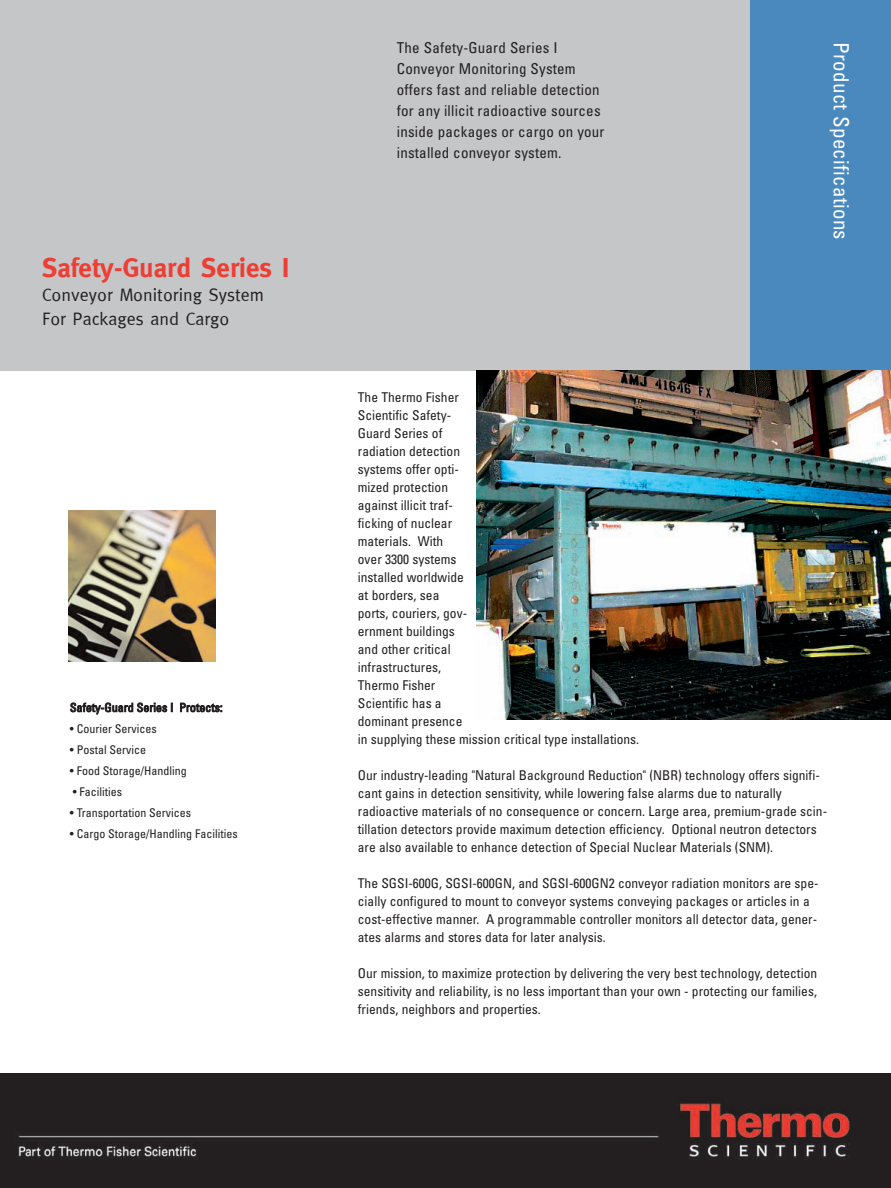
<style>
.page{position:relative;width:891px;height:1188px;background:#fff}
.page>*{position:absolute;margin:0;border:0;box-sizing:border-box;transform-origin:0 0}
.t1{font:700 27px "Meta";color:#ee3e34}
.t2{font:condensed 21px "Univers LT Std";letter-spacing:.015em;color:#fff}
.t3{font:18px/24px "Meta Normal";color:#231f20}
.t4{font:condensed 15px/21px "Univers LT Std";letter-spacing:.015em;color:#231f20}
.t5{font:condensed 13.5px/18px "Univers LT Std";color:#231f20}
.t6{font:condensed 12px "Univers LT Std";color:#231f20}
</style>
<div class="page">
<div style="left:0;top:0;width:750px;height:370px;background:#c5c6c8"></div>
<img style="left:476px;top:370px;width:415px;height:349px">
<div style="left:750px;top:0;width:141px;height:370px;background:#4a89be"></div>
<img style="left:68px;top:510px;width:147px;height:152px">
<img style="left:0;top:1074px;width:891px;height:114px">
<h1 class="t1" style="left:42px;top:252px;width:249px">Safety-Guard Series I</h1>
<h3 class="t3" style="left:42px;top:282px;width:223px">Conveyor Monitoring System<br>For Packages and Cargo</h3>
<p class="t6" style="left:70px;top:703px;width:154px">Safety-Guard Series I Protects:</p>
<p class="t6" style="left:70px;top:724px;width:89px">• Courier Services</p>
<p class="t6" style="left:70px;top:745px;width:78px">• Postal Service</p>
<p class="t6" style="left:70px;top:766px;width:119px">• Food Storage/Handling</p>
<p class="t6" style="left:73px;top:787px;width:51px">• Facilities</p>
<p class="t6" style="left:70px;top:808px;width:123px">• Transportation Services</p>
<p class="t6" style="left:70px;top:829px;width:170px">• Cargo Storage/Handling Facilities</p>
<p class="t4" style="left:397px;top:38px;width:209px">The Safety-Guard Series I<br>Conveyor Monitoring System offers fast and reliable detection for any illicit radioactive sources inside packages or cargo on your installed conveyor system.</p>
<p class="t5" style="left:358px;top:389px;width:111px">The Thermo Fisher<br>Scientific Safety-<br>Guard Series of radiation detection systems offer opti&shy;mized protection against illicit traf&shy;ficking of nuclear materials. With over 3300 systems installed worldwide at borders, sea ports, couriers, gov&shy;ernment buildings and other critical infrastructures,<br>Thermo Fisher<br>Scientific has a dominant presence</p>
<h2 class="t2" style="left:849px;top:42px;width:199px;rotate:90deg">Product Specifications</h2>
<p class="t5" style="left:358px;top:731px;width:283px">in supplying these mission critical type installations.</p>
<p class="t5" style="left:358px;top:767px;width:471px">Our industry-leading "Natural Background Reduction" (NBR) technology offers signifi&shy;cant gains in detection sensitivity, while lowering false alarms due to naturally radioactive materials of no consequence or concern. Large area, premium-grade scin&shy;tillation detectors provide maximum detection efficiency. Optional neutron detectors are also available to enhance detection of Special Nuclear Materials (SNM).</p>
<p class="t5" style="left:358px;top:875px;width:462px">The SGSI-600G, SGSI-600GN, and SGSI-600GN2 conveyor radiation monitors are spe&shy;cially configured to mount to conveyor systems conveying packages or articles in a cost-effective manner. A programmable controller monitors all detector data, gener&shy;ates alarms and stores data for later analysis.</p>
<p class="t5" style="left:358px;top:965px;width:461px;text-align:justify">Our mission, to maximize protection by delivering the very best technology, detection sensitivity and reliability, is no less important than your own - protecting our families, friends, neighbors and properties.</p>
</div>
